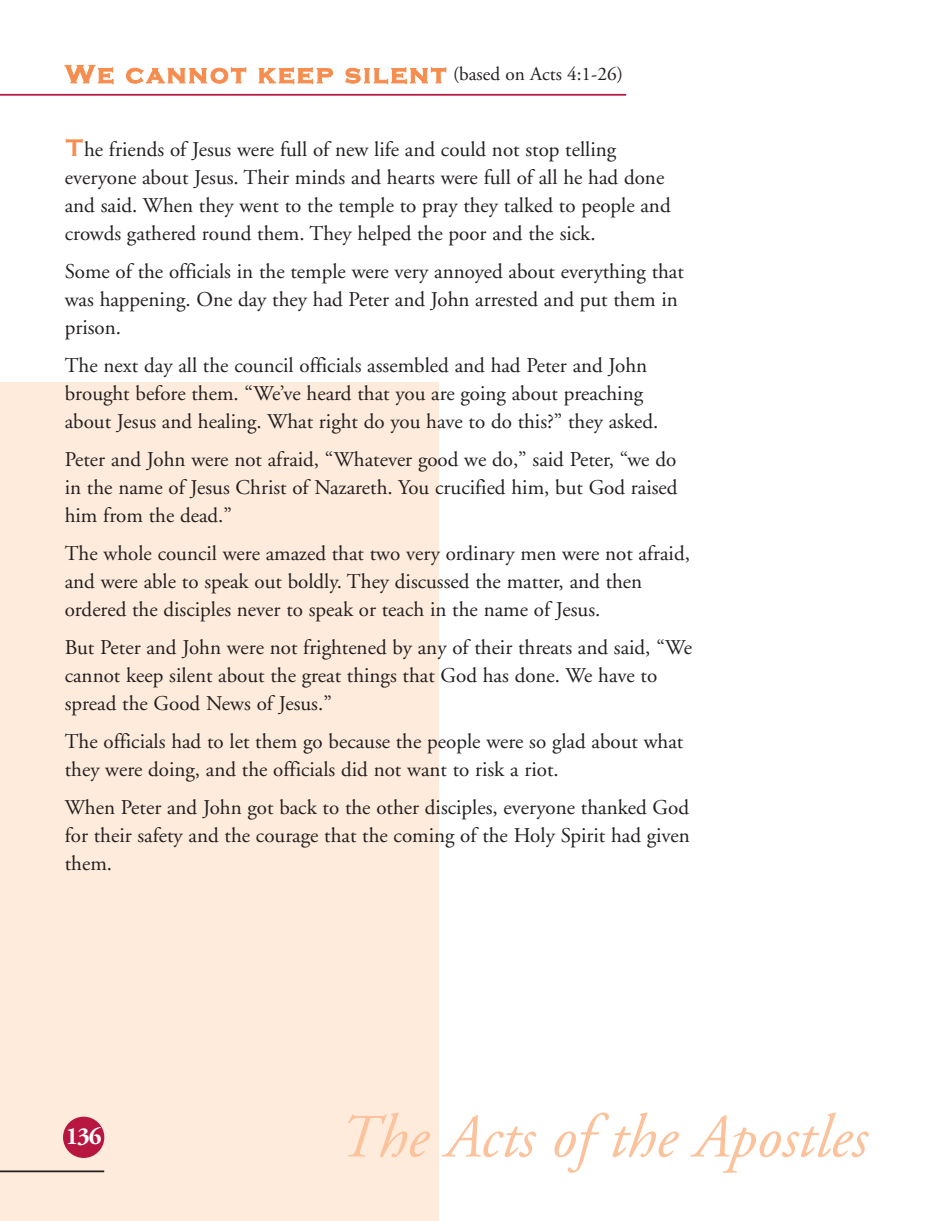
<style>
.page{position:relative;width:938px;height:1221px;background:#fff}
.page>*{position:absolute;margin:0;border:0;box-sizing:border-box;transform-origin:0 0}
.t1{font:italic 61.25px "Adobe Garamond";color:#fbc29c}
.t2{font:700 24.5px "Adobe Garamond";color:#fff}
.t3{font:21px/28px "Adobe Garamond";color:#231f20}
.t4{font:19.25px "Adobe Garamond";color:#231f20}
.s1{font-family:"Copperplate Gothic";font-weight:700;font-size:26.25px;color:#f68d4f}
.s2{font-family:"Copperplate";font-size:31.5px;color:#f68d4f}
</style>
<div class="page">
<div style="left:0;top:382px;width:438px;height:838px;background:#feebdc"></div>
<hr style="left:0;top:94px;width:626px;height:2px;background:#b6163f">
<div style="left:63px;top:1116px;width:41px;height:41px;background:#b6163f;border-radius:50%"></div>
<hr style="left:0;top:1170px;width:104px;height:2px;background:#231f20">
<p class="t4" style="left:65px;top:66px;width:559px"><span class="s1">We cannot keep silent</span> (based on Acts 4:1-26)</p>
<p class="t3" style="left:65px;top:137px;width:607px"><span class="s2">T</span>he friends of Jesus were full of new life and could not stop telling everyone about Jesus. Their minds and hearts were full of all he had done and said. When they went to the temple to pray they talked to people and crowds gathered round them. They helped the poor and the sick.</p>
<p class="t3" style="left:65px;top:259px;width:620px">Some of the officials in the temple were very annoyed about everything that was happening. One day they had Peter and John arrested and put them in prison.</p>
<p class="t3" style="left:65px;top:353px;width:595px">The next day all the council officials assembled and had Peter and John brought before them. “We’ve heard that you are going about preaching about Jesus and healing. What right do you have to do this?” they asked.</p>
<p class="t3" style="left:65px;top:447px;width:614px;text-align:justify">Peter and John were not afraid, “Whatever good we do,” said Peter, “we do in the name of Jesus Christ of Nazareth. You crucified him, but God raised him from the dead.”</p>
<p class="t3" style="left:65px;top:541px;width:626px">The whole council were amazed that two very ordinary men were not afraid, and were able to speak out boldly. They discussed the matter, and then ordered the disciples never to speak or teach in the name of Jesus.</p>
<p class="t3" style="left:65px;top:635px;width:628px">But Peter and John were not frightened by any of their threats and said, “We cannot keep silent about the great things that God has done. We have to spread the Good News of Jesus.”</p>
<p class="t3" style="left:65px;top:728px;width:620px">The officials had to let them go because the people were so glad about what they were doing, and the officials did not want to risk a riot.</p>
<p class="t3" style="left:65px;top:794px;width:626px;text-align:justify">When Peter and John got back to the other disciples, everyone thanked God for their safety and the courage that the coming of the Holy Spirit had given them.</p>
<p class="t2" style="left:66px;top:1126px;width:37px">136</p>
<h1 class="t1" style="left:337px;top:1112px;width:529px">The Acts of the Apostles</h1>
</div>
